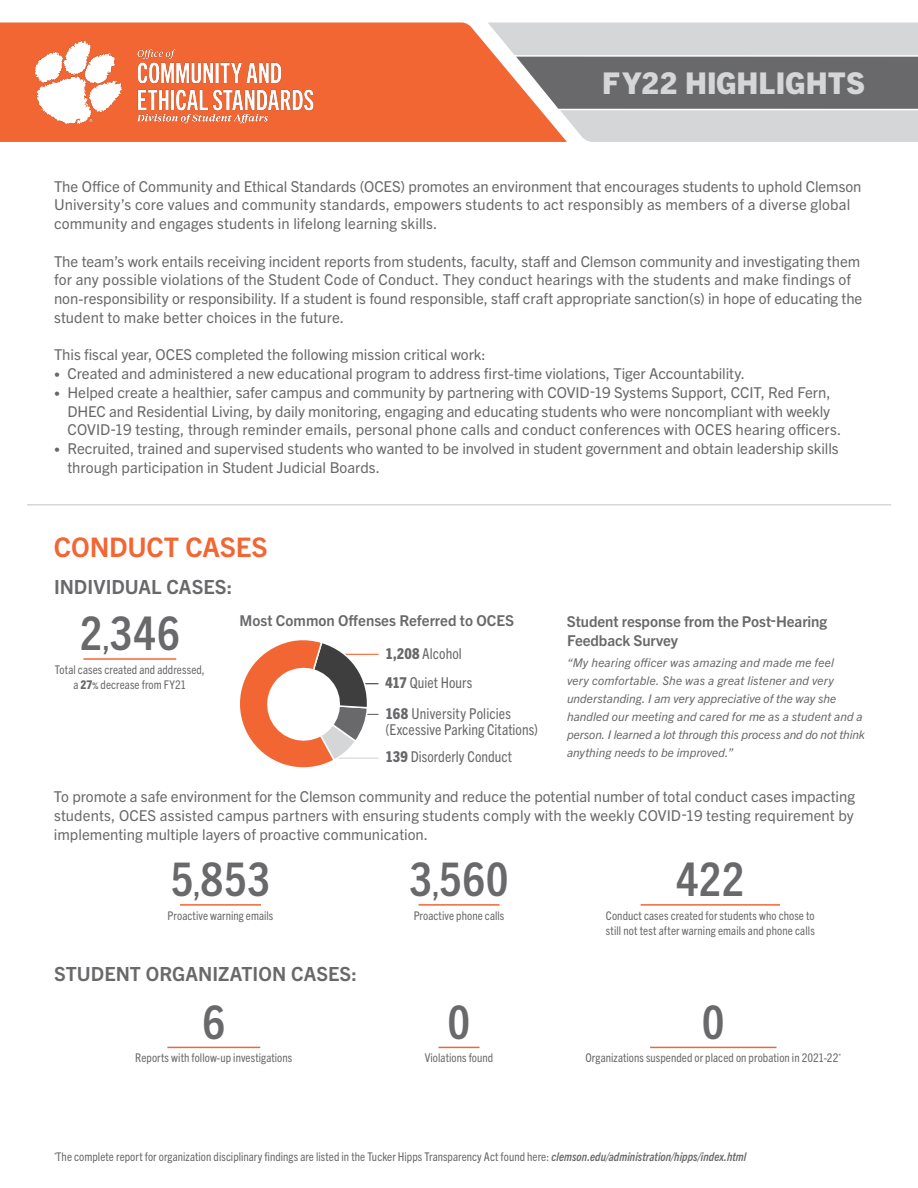
<style>
.page{position:relative;width:918px;height:1188px;background:#fff}
.page>*{position:absolute;margin:0;border:0;box-sizing:border-box;transform-origin:0 0}
.Data___Large__80_CA{font:700 condensed 46.5px "Trade Gothic Next LT Pro";letter-spacing:.025em;color:#69696c}
.Highlight_Header{font:800 30px "Trade Gothic Next LT Pro";letter-spacing:.01em;color:#d5d6d8}
.t1{font:700 27px "Trade Gothic Next LT Pro";letter-spacing:-.01em;color:#f26633}
.Subheader{font:700 19.5px "Trade Gothic Next LT Pro";color:#69696c}
.Body_Copy{font:15px/18.8px "Trade Gothic Next LT Pro";color:#69696c}
.Data{font:condensed 15px/16.5px "Trade Gothic Next LT Pro";letter-spacing:.005em;color:#69696c}
.Body_Copy-2{font:700 15px/18.8px "Trade Gothic Next LT Pro";color:#69696c}
.Data___Small{font:condensed 12px/15px "Trade Gothic Next LT Pro";letter-spacing:.005em;color:#69696c;text-align:center}
.t2{font:italic 12px/18px "Trade Gothic Next LT Pro";letter-spacing:.005em;color:#69696c}
.s1{font-size:12px}
.s2{font-size:30px}
.s3{font-weight:800}
.s4{font-weight:800;font-size:9px}
.s5{font-weight:700;font-style:italic}
</style>
<div class="page">
<div style="left:567px;top:22px;width:351px;height:120px;background:#d5d6d8"></div>
<svg style="left:0;top:22px;width:567px;height:120px;background:#f07447"></svg>
<svg style="left:511px;top:54px;width:407px;height:58px;background:#7e7b7c"></svg>
<hr style="left:27px;top:504px;width:864px;height:2px;background:#d5d6d8">
<img style="left:15px;top:29px;width:319px;height:104px">
<hr style="left:83px;top:658px;width:93px;height:2px;background:#f26633">
<hr style="left:180px;top:904px;width:81px;height:2px;background:#f26633">
<hr style="left:418px;top:904px;width:82px;height:2px;background:#f26633">
<hr style="left:641px;top:904px;width:139px;height:2px;background:#f26633">
<hr style="left:167px;top:1047px;width:93px;height:1px;background:#f26633">
<hr style="left:438px;top:1047px;width:42px;height:1px;background:#f26633">
<hr style="left:650px;top:1047px;width:127px;height:1px;background:#f26633">
<hr style="left:313px;top:683px;width:65px;height:1px;background:#3e3e3f">
<hr style="left:336px;top:714px;width:42px;height:1px;background:#69696c">
<hr style="left:319px;top:758px;width:59px;height:1px;background:#d5d6d8">
<hr style="left:271px;top:654px;width:108px;height:1px;background:#f26633">
<svg style="left:240px;top:640px;width:129px;height:128px"></svg>
<p class="Highlight_Header" style="left:602px;top:63px;width:265px">FY22 HIGHLIGHTS</p>
<p class="Body_Copy" style="left:54px;top:176px;width:809px">The Office of Community and Ethical Standards (OCES) promotes an environment that encourages students to uphold Clemson<br>University’s core values and community standards, empowers students to act responsibly as members of a diverse global community and engages students in lifelong learning skills.</p>
<p class="Body_Copy" style="left:54px;top:251px;width:810px">The team’s work entails receiving incident reports from students, faculty, staff and Clemson community and investigating them for any possible violations of the Student Code of Conduct. They conduct hearings with the students and make findings of non-responsibility or responsibility. If a student is found responsible, staff craft appropriate sanction(s) in hope of educating the student to make better choices in the future.</p>
<p class="Body_Copy" style="left:54px;top:345px;width:433px">This fiscal year, OCES completed the following mission critical work:</p>
<p class="Body_Copy" style="left:54px;top:363px;width:692px"><span class="s1">•</span> Created and administered a new educational program to address first-time violations, Tiger Accountability.</p>
<p class="Body_Copy" style="left:68px;top:382px;width:775px;text-indent:-14px"><span class="s1">•</span> Helped create a healthier, safer campus and community by partnering with COVID-19 Systems Support, CCIT, Red Fern,<br>DHEC and Residential Living, by daily monitoring, engaging and educating students who were noncompliant with weekly<br>COVID-19 testing, through reminder emails, personal phone calls and conduct conferences with OCES hearing officers.</p>
<p class="Body_Copy" style="left:68px;top:438px;width:773px;text-indent:-14px"><span class="s1">•</span> Recruited, trained and supervised students who wanted to be involved in student government and obtain leadership skills through participation in Student Judicial Boards.</p>
<p class="t1" style="left:54px;top:529px;width:215px">CONDUCT CASES</p>
<p class="Subheader" style="left:54px;top:574px;width:180px">INDIVIDUAL CASES:</p>
<p class="Data___Large__80_CA" style="left:80px;top:602px;width:101px">2<span class="s2">,</span>346</p>
<p class="Data___Small" style="left:55px;top:661px;width:151px">Total cases created and addressed, a <span class="s3">27</span><span class="s4">%</span> decrease from FY21</p>
<p class="Body_Copy-2" style="left:240px;top:611px;width:276px">Most Common Offenses Referred to OCES</p>
<p class="Data" style="left:385px;top:644px;width:78px"><span class="s3">1,208</span> Alcohol</p>
<p class="Data" style="left:385px;top:674px;width:88px"><span class="s3">417</span> Quiet Hours</p>
<p class="Data" style="left:385px;top:704px;width:154px"><span class="s3">168</span> University Policies (Excessive Parking Citations)</p>
<p class="Data" style="left:385px;top:748px;width:128px"><span class="s3">139</span> Disorderly Conduct</p>
<p class="Body_Copy-2" style="left:567px;top:611px;width:262px">Student response from the Post-Hearing<br>Feedback Survey</p>
<p class="t2" style="left:567px;top:653px;width:299px">“My hearing officer was amazing and made me feel<br>very comfortable. She was a great listener and very understanding. I am very appreciative of the way she handled our meeting and cared for me as a student and a person. I learned a lot through this process and do not think anything needs to be improved.”</p>
<p class="Body_Copy" style="left:54px;top:786px;width:803px;text-align:justify">To promote a safe environment for the Clemson community and reduce the potential number of total conduct cases impacting students, OCES assisted campus partners with ensuring students comply with the weekly COVID-19 testing requirement by implementing multiple layers of proactive communication.</p>
<p class="Data___Large__80_CA" style="left:171px;top:848px;width:100px">5<span class="s2">,</span>853</p>
<p class="Data___Small" style="left:168px;top:907px;width:107px">Proactive warning emails</p>
<p class="Data___Large__80_CA" style="left:410px;top:848px;width:100px">3<span class="s2">,</span>560</p>
<p class="Data___Small" style="left:414px;top:907px;width:92px">Proactive phone calls</p>
<p class="Data___Large__80_CA" style="left:676px;top:848px;width:69px">422</p>
<p class="Data___Small" style="left:606px;top:907px;width:210px;text-align:left">Conduct cases created for students who chose to still not test after warning emails and phone calls</p>
<p class="Subheader" style="left:54px;top:960px;width:304px">STUDENT ORGANIZATION CASES:</p>
<p class="Data___Large__80_CA" style="left:203px;top:990px;width:24px">6</p>
<p class="Data___Small" style="left:135px;top:1050px;width:158px">Reports with follow-up investigations</p>
<p class="Data___Large__80_CA" style="left:448px;top:990px;width:24px">0</p>
<p class="Data___Small" style="left:425px;top:1050px;width:70px">Violations found</p>
<p class="Data___Large__80_CA" style="left:702px;top:990px;width:24px">0</p>
<p class="Data___Small" style="left:586px;top:1050px;width:257px">Organizations suspended or placed on probation in 2021-22<sup>*</sup></p>
<p class="Data___Small" style="left:54px;top:1149px;width:694px"><sup>*</sup>The complete report for organization disciplinary findings are listed in the Tucker Hipps Transparency Act found here: <span class="s5">clemson.edu/administration/hipps/index.html</span></p>
</div>
